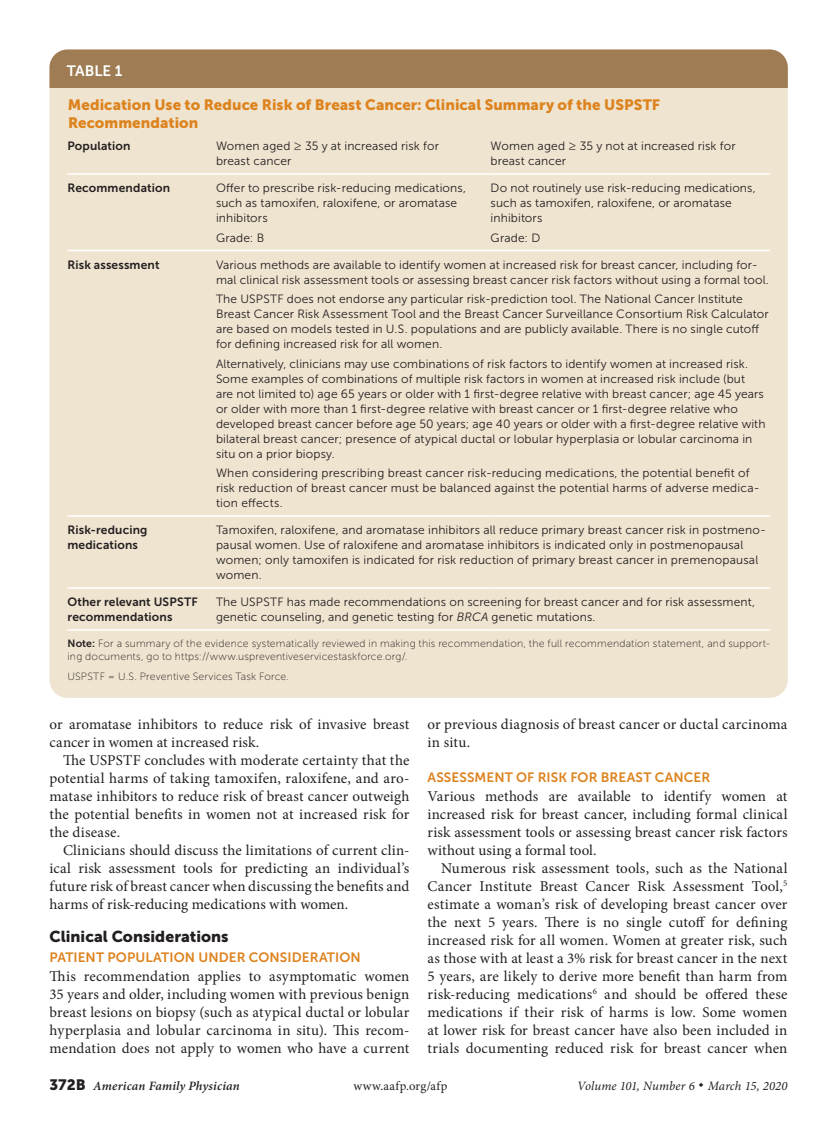
<style>
.page{position:relative;width:837px;height:1134px;background:#fff}
.page>*{position:absolute;margin:0;border:0;box-sizing:border-box;transform-origin:0 0}
.head1{font:15.75px "Museo Sans 900";color:#231f20}
.body_text{font:15px/18px "Minion Pro";letter-spacing:.01em;color:#231f20;text-align:justify}
.body_noindent{font:15px/18px "Minion Pro";letter-spacing:.005em;color:#231f20}
.table_title{font:15px/18px "Museo Sans 900";letter-spacing:.005em;color:#dd831e}
.table{font:15px "Museo Sans 700";color:#fff}
.head2_nospace{font:13.5px "Museo Sans 700";letter-spacing:.005em;color:#dd831e}
.head2{font:13.5px "Museo Sans 700";letter-spacing:.01em;color:#dd831e}
.t1{font:italic 12.75px "Minion Pro";letter-spacing:.01em;color:#231f20}
.t2{font:italic 600 12.75px "Minion Pro";letter-spacing:.015em;color:#231f20}
.t3{font:12.75px "Minion Pro";letter-spacing:.03em;color:#231f20}
.table_data_last_col{font:12px/15px "Museo Sans 300";letter-spacing:.015em;color:#231f20}
.table_data{font:12px/15px "Museo Sans 300";letter-spacing:.01em;color:#231f20}
.table_data-2{font:12px/15px "Museo Sans 700";letter-spacing:.015em;color:#231f20}
.table_fig_note{font:10.5px/13.5px "Museo Sans 100";letter-spacing:.02em;color:#231f20}
.s1{font-style:italic}
.s2{font-family:"Museo Sans 700"}
.s3{font-family:"Museo Sans 900";font-weight:400;font-style:normal;font-size:15px}
</style>
<div class="page">
<div style="left:50px;top:50px;width:738px;height:648px;background:#efe4d0;border-radius:18px"></div>
<hr style="left:68px;top:173px;width:148px;height:2px;background:#fff">
<hr style="left:216px;top:173px;width:275px;height:2px;background:#fff">
<hr style="left:491px;top:173px;width:279px;height:2px;background:#fff">
<hr style="left:68px;top:250px;width:148px;height:1px;background:#fff">
<hr style="left:216px;top:250px;width:275px;height:1px;background:#fff">
<hr style="left:491px;top:250px;width:279px;height:1px;background:#fff">
<hr style="left:68px;top:515px;width:148px;height:2px;background:#fff">
<hr style="left:216px;top:515px;width:275px;height:2px;background:#fff">
<hr style="left:491px;top:515px;width:279px;height:2px;background:#fff">
<hr style="left:68px;top:587px;width:148px;height:2px;background:#fff">
<hr style="left:216px;top:587px;width:275px;height:2px;background:#fff">
<hr style="left:491px;top:587px;width:279px;height:2px;background:#fff">
<hr style="left:68px;top:629px;width:148px;height:2px;background:#fff">
<hr style="left:216px;top:629px;width:275px;height:2px;background:#fff">
<hr style="left:491px;top:629px;width:279px;height:2px;background:#fff">
<div style="left:50px;top:50px;width:738px;height:38px;background:#9f7c54"></div>
<p class="table" style="left:67px;top:62px;width:57px">TABLE 1</p>
<p class="table_title" style="left:68px;top:95px;width:594px">Medication Use to Reduce Risk of Breast Cancer: Clinical Summary of the USPSTF<br>Recommendation</p>
<p class="table_data-2" style="left:68px;top:138px;width:65px">Population</p>
<p class="table_data" style="left:216px;top:138px;width:224px">Women aged ≥ 35 y at increased risk for breast cancer</p>
<p class="table_data_last_col" style="left:491px;top:138px;width:246px">Women aged ≥ 35 y not at increased risk for breast cancer</p>
<p class="table_data-2" style="left:68px;top:180px;width:104px">Recommendation</p>
<p class="table_data" style="left:216px;top:180px;width:251px">Offer to prescribe risk-reducing medications, such as tamoxifen, raloxifene, or aromatase inhibitors</p>
<p class="table_data" style="left:216px;top:230px;width:50px">Grade: B</p>
<p class="table_data_last_col" style="left:491px;top:180px;width:267px">Do not routinely use risk-reducing medications, such as tamoxifen, raloxifene, or aromatase inhibitors</p>
<p class="table_data" style="left:491px;top:230px;width:51px">Grade: D</p>
<p class="table_data-2" style="left:68px;top:257px;width:94px">Risk assessment</p>
<p class="table_data_last_col" style="left:216px;top:257px;width:554px">Various methods are available to identify women at increased risk for breast cancer, including for&shy;mal clinical risk assessment tools or assessing breast cancer risk factors without using a formal tool.</p>
<p class="table_data_last_col" style="left:216px;top:291px;width:554px">The USPSTF does not endorse any particular risk-prediction tool. The National Cancer Institute Breast Cancer Risk Assessment Tool and the Breast Cancer Surveillance Consortium Risk Calculator are based on models tested in U.S. populations and are publicly available. There is no single cutoff for defining increased risk for all women.</p>
<p class="table_data_last_col" style="left:216px;top:356px;width:551px">Alternatively, clinicians may use combinations of risk factors to identify women at increased risk.<br>Some examples of combinations of multiple risk factors in women at increased risk include (but<br>are not limited to) age 65 years or older with 1 first-degree relative with breast cancer; age 45 years or older with more than 1 first-degree relative with breast cancer or 1 first-degree relative who developed breast cancer before age 50 years; age 40 years or older with a first-degree relative with bilateral breast cancer; presence of atypical ductal or lobular hyperplasia or lobular carcinoma in situ on a prior biopsy.</p>
<p class="table_data_last_col" style="left:216px;top:465px;width:545px">When considering prescribing breast cancer risk-reducing medications, the potential benefit of risk reduction of breast cancer must be balanced against the potential harms of adverse medica&shy;tion effects.</p>
<p class="table_data-2" style="left:68px;top:522px;width:82px">Risk-reducing medications</p>
<p class="table_data_last_col" style="left:216px;top:522px;width:551px">Tamoxifen, raloxifene, and aromatase inhibitors all reduce primary breast cancer risk in postmeno&shy;pausal women. Use of raloxifene and aromatase inhibitors is indicated only in postmenopausal women; only tamoxifen is indicated for risk reduction of primary breast cancer in premenopausal women.</p>
<p class="table_data-2" style="left:68px;top:594px;width:132px">Other relevant USPSTF recommendations</p>
<p class="table_data_last_col" style="left:216px;top:594px;width:540px">The USPSTF has made recommendations on screening for breast cancer and for risk assessment, genetic counseling, and genetic testing for <span class="s1">BRCA</span> genetic mutations.</p>
<p class="table_fig_note" style="left:68px;top:637px;width:704px"><span class="s2">Note:</span> For a summary of the evidence systematically reviewed in making this recommendation, the full recommendation statement, and support&shy;ing documents, go to https://www.uspreventiveservicestaskforce.org/.</p>
<p class="table_fig_note" style="left:68px;top:670px;width:223px">USPSTF = U.S. Preventive Services Task Force.</p>
<p class="body_noindent" style="left:50px;top:715px;width:361px">or aromatase inhibitors to reduce risk of invasive breast cancer in women at increased risk.</p>
<p class="body_text" style="left:50px;top:751px;width:362px;text-indent:14px">The USPSTF concludes with moderate certainty that the potential harms of taking tamoxifen, raloxifene, and aro&shy;matase inhibitors to reduce risk of breast cancer outweigh the potential benefits in women not at increased risk for the disease.</p>
<p class="body_text" style="left:50px;top:841px;width:362px;text-indent:14px">Clinicians should discuss the limitations of current clin&shy;ical risk assessment tools for predicting an individual’s future risk of breast cancer when discussing the benefits and harms of risk-reducing medications with women.</p>
<p class="head1" style="left:50px;top:928px;width:181px">Clinical Considerations</p>
<p class="head2_nospace" style="left:50px;top:949px;width:313px">PATIENT POPULATION UNDER CONSIDERATION</p>
<p class="body_noindent" style="left:50px;top:967px;width:362px;text-align:justify">This recommendation applies to asymptomatic women 35 years and older, including women with previous benign breast lesions on biopsy (such as atypical ductal or lobular hyperplasia and lobular carcinoma in situ). This recom&shy;mendation does not apply to women who have a current</p>
<p class="body_noindent" style="left:428px;top:715px;width:362px">or previous diagnosis of breast cancer or ductal carcinoma in situ.</p>
<p class="head2" style="left:428px;top:769px;width:284px">ASSESSMENT OF RISK FOR BREAST CANCER</p>
<p class="body_noindent" style="left:428px;top:787px;width:362px;text-align:justify">Various methods are available to identify women at increased risk for breast cancer, including formal clinical risk assessment tools or assessing breast cancer risk factors without using a formal tool.</p>
<p class="body_text" style="left:428px;top:859px;width:362px;text-indent:14px">Numerous risk assessment tools, such as the National Cancer Institute Breast Cancer Risk Assessment Tool,<sup>5 </sup>estimate a woman’s risk of developing breast cancer over the next 5 years. There is no single cutoff for defining increased risk for all women. Women at greater risk, such as those with at least a 3% risk for breast cancer in the next 5 years, are likely to derive more benefit than harm from risk-reducing medications<sup>6</sup> and should be offered these medications if their risk of harms is low. Some women at lower risk for breast cancer have also been included in trials documenting reduced risk for breast cancer when</p>
<p class="t2" style="left:50px;top:1077px;width:192px"><span class="s3">372B</span> American Family Physician</p>
<p class="t3" style="left:353px;top:1078px;width:96px">www.aafp.org/afp</p>
<p class="t1" style="left:577px;top:1078px;width:212px">Volume 101, Number 6 ◆ March 15, 2020</p>
</div>
